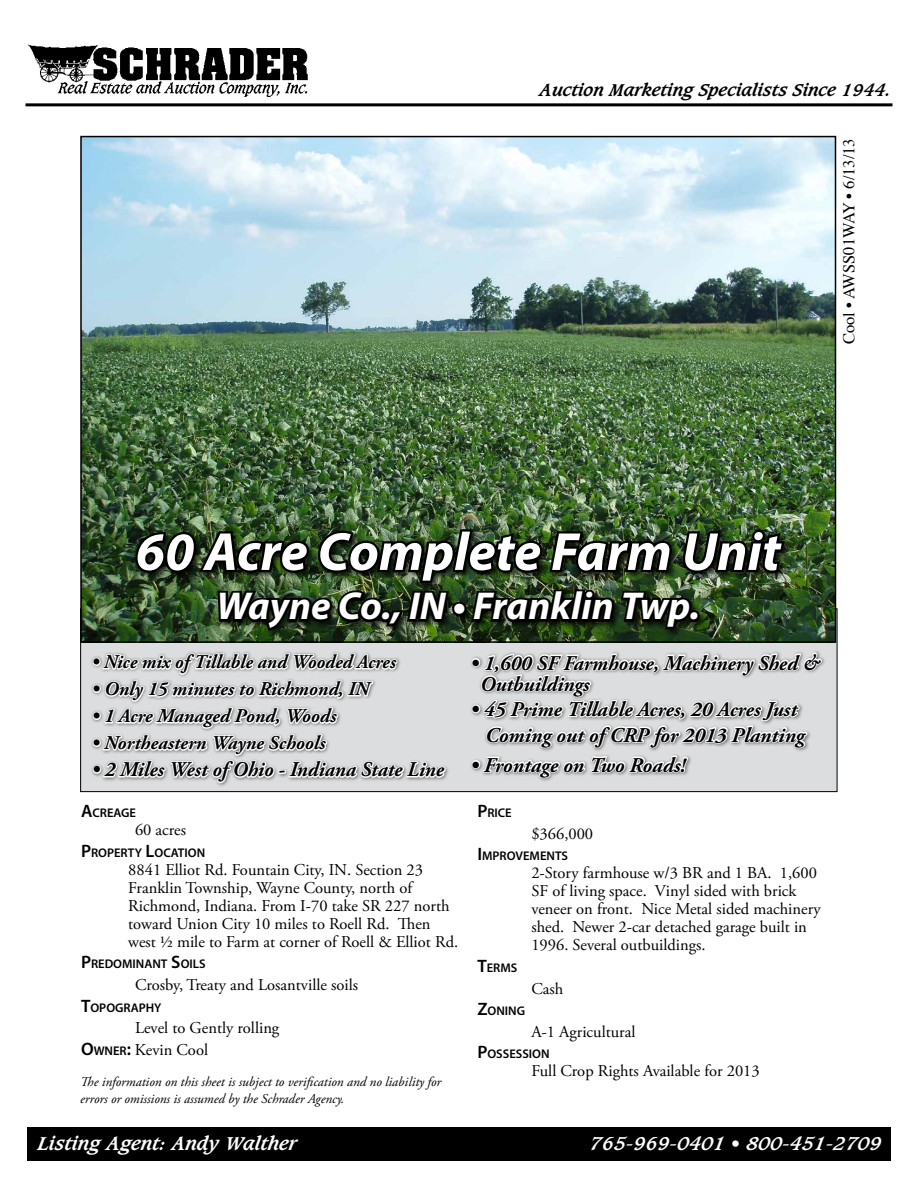
<style>
.page{position:relative;width:918px;height:1188px;background:#fff}
.page>*{position:absolute;margin:0;border:0;box-sizing:border-box;transform-origin:0 0}
.t1{font:italic 700 54px "Myriad Pro";color:#fff}
.t2{font:italic 700 39px "Myriad Pro";color:#fff}
.t3{font:italic 700 21px/21px "Adobe Garamond Pro";color:#000}
.t4{font:italic 700 21px "Adobe Garamond Pro";color:#000;scale:.96 1}
.t5{font:italic 700 19.5px "Adobe Garamond Pro";color:#000}
.t6{font:italic 700 19.5px "Adobe Garamond Pro";color:#000;scale:.96 1}
.t7{font:italic 700 18px "Caxton";color:#fff}
.t8{font:16.5px/18px "Adobe Garamond Pro";color:#000}
.t9{font:italic 700 16.5px "Caxton";color:#000}
.t10{font:16.5px "Times";color:#000}
.t11{font:italic 13.5px/16.2px "Adobe Garamond Pro";color:#000}
.t12{font:600 12.6px "Myriad Pro";color:#000}
.s1{font-size:18px}
.s2{font-family:"Myriad Pro";font-weight:600;font-size:18px}
.s3{font-family:"Myriad Pro";font-weight:600;font-size:12.6px}
</style>
<div class="page">
<img style="left:83px;top:139px;width:750px;height:501px">
<hr style="left:27px;top:103px;width:864px;height:3px;background:#000">
<div style="left:27px;top:1128px;width:864px;height:33px;background:#000"></div>
<img style="left:28px;top:44px;width:280px;height:53px">
<div style="left:90px;top:651px;width:360px;height:136px;background:#000;opacity:.5"></div>
<div style="left:93px;top:658px;width:8px;height:8px;border:2px solid #fff;border-radius:50%"></div>
<div style="left:93px;top:685px;width:8px;height:8px;border:2px solid #fff;border-radius:50%"></div>
<div style="left:93px;top:712px;width:8px;height:8px;border:2px solid #fff;border-radius:50%"></div>
<div style="left:93px;top:739px;width:8px;height:8px;border:2px solid #fff;border-radius:50%"></div>
<div style="left:93px;top:765px;width:8px;height:9px;border:2px solid #fff;border-radius:50%"></div>
<svg style="left:101px;top:527px;width:723px;height:601px"></svg>
<p class="t9" style="left:539px;top:80px;width:353px">Auction Marketing Specialists Since 1944.</p>
<p class="t10" style="left:833px;top:344px;width:208px;rotate:-90deg">Cool • AWSS01WAY • 6/13/13</p>
<h1 class="t1" style="left:136px;top:517px;width:646px">60 Acre Complete Farm Unit</h1>
<h2 class="t2" style="left:216px;top:581px;width:485px">Wayne Co., IN • Franklin Twp.</h2>
<p class="t6" style="left:92px;top:651px;width:318px">• Nice mix of Tillable and Wooded Acres</p>
<p class="t5" style="left:92px;top:678px;width:279px">• Only 15 minutes to Richmond, IN</p>
<p class="t5" style="left:92px;top:705px;width:246px">• 1 Acre Managed Pond, Woods</p>
<p class="t5" style="left:92px;top:732px;width:236px">• Northeastern Wayne Schools</p>
<p class="t4" style="left:92px;top:758px;width:369px">• 2 Miles West of Ohio - Indiana State Line</p>
<p class="t3" style="left:480px;top:653px;width:341px;text-indent:-10px">• 1,600 SF Farmhouse, Machinery Shed &amp;<br>Outbuildings</p>
<p class="t3" style="left:485px;top:697px;width:321px;line-height:25.5px;text-indent:-15px">• 45 Prime Tillable Acres, 20 Acres Just<br>Coming out of CRP for 2013 Planting</p>
<p class="t3" style="left:470px;top:755px;width:217px">• Frontage on Two Roads!</p>
<p class="t12" style="left:81px;top:805px;width:57px"><span class="s1">A</span>CREAGE</p>
<p class="t8" style="left:135px;top:822px;width:53px">60 acres</p>
<p class="t12" style="left:81px;top:845px;width:126px"><span class="s1">P</span>ROPERTY <span class="s1">L</span>OCATION</p>
<p class="t8" style="left:128px;top:861px;width:331px">8841 Elliot Rd. Fountain City, IN. Section 23<br>Franklin Township, Wayne County, north of Richmond, Indiana. From I-70 take SR 227 north toward Union City 10 miles to Roell Rd. Then west ½ mile to Farm at corner of Roell &amp; Elliot Rd.</p>
<p class="t12" style="left:81px;top:956px;width:119px"><span class="s1">P</span>REDOMINANT <span class="s1">S</span>OILS</p>
<p class="t8" style="left:135px;top:976px;width:225px">Crosby, Treaty and Losantville soils</p>
<p class="t12" style="left:81px;top:999px;width:82px"><span class="s1">T</span>OPOGRAP HY</p>
<p class="t8" style="left:81px;top:1018px;width:200px;line-height:21.6px;text-indent:54px">Level to Gently rolling<br><span class="s2">O</span><span class="s3">WNER</span><span class="s2">:</span> Kevin Cool</p>
<p class="t11" style="left:80px;top:1074px;width:362px">The information on this sheet is subject to verification and no liability for errors or omissions is assumed by the Schrader Agency.</p>
<p class="t12" style="left:477px;top:805px;width:36px"><span class="s1">P</span>RICE</p>
<p class="t8" style="left:531px;top:825px;width:63px">$366,000</p>
<p class="t12" style="left:477px;top:848px;width:91px"><span class="s1">I</span> MPROVEMENTS</p>
<p class="t8" style="left:531px;top:865px;width:291px">2-Story farmhouse w/3 BR and 1 BA. 1,600<br>SF of living space. Vinyl sided with brick veneer on front. Nice Metal sided machinery shed. Newer 2-car detached garage built in 1996. Several outbuildings.</p>
<p class="t12" style="left:477px;top:960px;width:41px"><span class="s1">T</span>ERMS</p>
<p class="t8" style="left:531px;top:980px;width:33px">Cash</p>
<p class="t12" style="left:477px;top:1003px;width:49px"><span class="s1">Z</span>ONING</p>
<p class="t8" style="left:531px;top:1023px;width:106px">A-1 Agricultural</p>
<p class="t12" style="left:477px;top:1046px;width:74px"><span class="s1">P</span>OSSESSION</p>
<p class="t8" style="left:531px;top:1063px;width:230px">Full Crop Rights Available for 2013</p>
<p class="t7" style="left:38px;top:1133px;width:260px">Listing Agent: Andy Walther</p>
<p class="t7" style="left:590px;top:1133px;width:293px">765-969-0401 • 800-451-2709</p>
</div>
